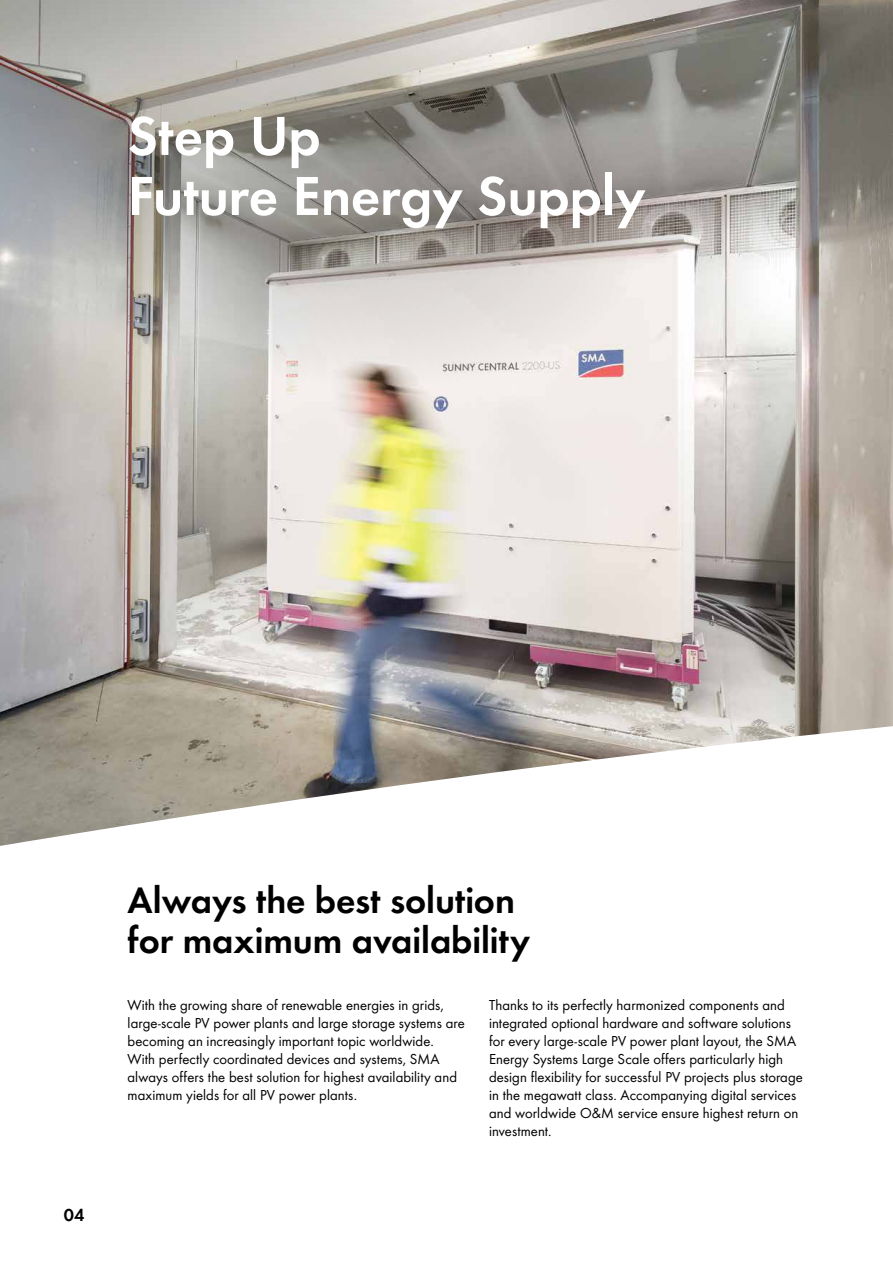
<style>
.page{position:relative;width:893px;height:1263px;background:#fff}
.page>*{position:absolute;margin:0;border:0;box-sizing:border-box;transform-origin:0 0}
.t1{font:600 57px/60px "SMA Futura Global";letter-spacing:-.005em;color:#fff}
.t2{font:600 37.5px/40.5px "SMA Futura Global";color:#000}
.t3{font:600 18px "SMA Futura Global";color:#000}
.t4{font:15px/18px "SMA Futura Global";letter-spacing:.005em;color:#000}
</style>
<div class="page">
<img style="left:0;top:0;width:893px;height:643px">
<svg style="left:0;top:643px;width:893px;height:203px"></svg>
<svg style="left:0;top:0;width:684px;height:428px;background:#b6b2ad"></svg>
<h1 class="t1" style="left:128px;top:105px;width:519px">Step Up<br>Future Energy Supply</h1>
<p class="t3" style="left:64px;top:1204px;width:22px">04</p>
<h2 class="t2" style="left:128px;top:880px;width:404px">Always the best solution for maximum availability</h2>
<p class="t4" style="left:128px;top:995px;width:339px">With the growing share of renewable energies in grids, large-scale PV power plants and large storage systems are becoming an increasingly important topic worldwide.<br>With perfectly coordinated devices and systems, SMA always offers the best solution for highest availability and maximum yields for all PV power plants.</p>
<p class="t4" style="left:489px;top:995px;width:315px">Thanks to its perfectly harmonized components and integrated optional hardware and software solutions for every large-scale PV power plant layout, the SMA Energy Systems Large Scale offers particularly high design flexibility for successful PV projects plus storage in the megawatt class. Accompanying digital services and worldwide O&amp;M service ensure highest return on investment.</p>
</div>
